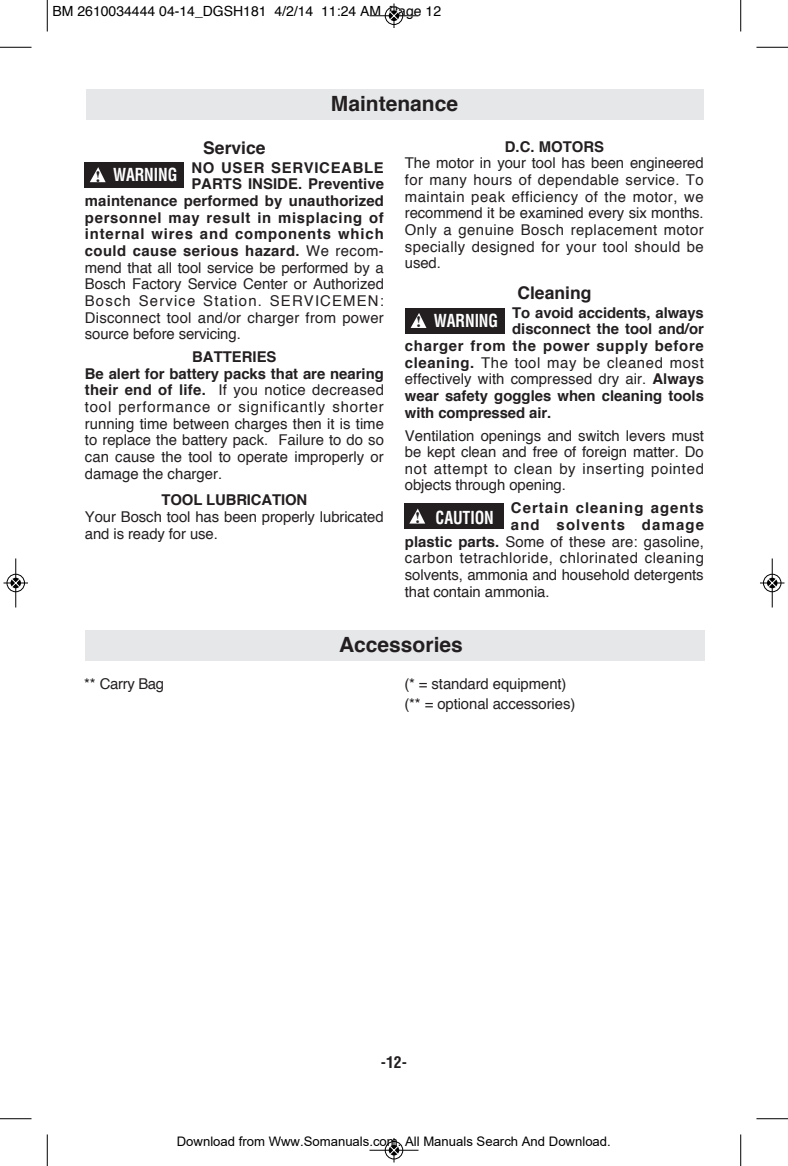
<style>
.page{position:relative;width:788px;height:1166px;background:#fff}
.page>*{position:absolute;margin:0;border:0;box-sizing:border-box;transform-origin:0 0}
.t1{font:700 21px "Helvetica";color:#231f20}
.t2{font:700 condensed 17.5px "Helvetica";letter-spacing:-.005em;color:#fff;scale:.9 1}
.t3{font:700 17.5px "Helvetica";color:#231f20}
.t4{font:700 condensed 15.75px "Helvetica";color:#231f20}
.t5{font:14.88px/16.6px "Helvetica";color:#231f20}
.t6{font:700 14.88px "Helvetica";letter-spacing:.03em;color:#231f20}
.t7{font:700 14.88px "Helvetica";color:#231f20}
.t8{font:700 14.88px "Helvetica";letter-spacing:-.005em;color:#231f20}
.t9{font:14.88px "Helvetica";letter-spacing:.035em;color:#231f20}
.t10{font:700 14.88px "Helvetica";letter-spacing:.01em;color:#231f20}
.t11{font:14.88px "Helvetica";letter-spacing:.04em;color:#231f20}
.t12{font:700 14.88px "Helvetica";letter-spacing:.055em;color:#231f20}
.t13{font:14.88px "Helvetica";letter-spacing:.08em;color:#231f20}
.t14{font:700 14.88px "Helvetica";letter-spacing:.005em;color:#231f20}
.t15{font:700 14.88px "Helvetica";letter-spacing:.07em;color:#231f20}
.t16{font:700 14.88px "Helvetica";letter-spacing:.08em;color:#231f20}
.t17{font:700 14.88px "Helvetica";letter-spacing:-.01em;color:#231f20}
.t18{font:14.88px "Helvetica";letter-spacing:-.02em;color:#231f20}
.t19{font:14px "Helvetica";color:#000}
.t20{font:13.12px "Arial";color:#000}
.s1{font-weight:400}
.s2{font-weight:700}
.s3{font-family:"Times";font-stretch:normal;font-size:15.75px;color:#231f20}
</style>
<div class="page">
<div style="left:86px;top:89px;width:617px;height:30px;background:#e6e7e9"></div>
<div style="left:84px;top:162px;width:100px;height:26px;background:#231f20"></div>
<svg style="left:90px;top:167px;width:16px;height:15px"></svg>
<div style="left:405px;top:308px;width:100px;height:25px;background:#231f20"></div>
<svg style="left:410px;top:313px;width:16px;height:15px"></svg>
<div style="left:404px;top:503px;width:100px;height:26px;background:#231f20"></div>
<svg style="left:409px;top:508px;width:16px;height:15px"></svg>
<div style="left:85px;top:630px;width:619px;height:30px;background:#e6e7e9"></div>
<hr style="left:47px;top:0;width:1px;height:32px;background:#000">
<hr style="left:0;top:47px;width:32px;height:1px;background:#000">
<hr style="left:740px;top:0;width:1px;height:32px;background:#000">
<hr style="left:756px;top:47px;width:32px;height:1px;background:#000">
<hr style="left:47px;top:1134px;width:1px;height:32px;background:#000">
<hr style="left:0;top:1118px;width:32px;height:1px;background:#000">
<hr style="left:740px;top:1134px;width:1px;height:32px;background:#000">
<hr style="left:756px;top:1118px;width:32px;height:1px;background:#000">
<div style="left:384px;top:6px;width:19px;height:19px;border:1px solid #fff;border-radius:50%"></div>
<hr style="left:369px;top:15px;width:49px;height:1px;background:#000">
<div style="left:385px;top:7px;width:18px;height:18px;border:1px solid #000;border-radius:50%"></div>
<svg style="left:389px;top:4px;width:9px;height:24px"></svg>
<div style="left:384px;top:1140px;width:19px;height:19px;border:1px solid #fff;border-radius:50%"></div>
<hr style="left:369px;top:1149px;width:49px;height:1px;background:#000">
<div style="left:385px;top:1141px;width:18px;height:18px;border:1px solid #000;border-radius:50%"></div>
<svg style="left:389px;top:1138px;width:9px;height:24px"></svg>
<div style="left:6px;top:573px;width:19px;height:19px;border:1px solid #fff;border-radius:50%"></div>
<hr style="left:15px;top:558px;width:1px;height:49px;background:#000">
<div style="left:7px;top:574px;width:18px;height:18px;border:1px solid #000;border-radius:50%"></div>
<svg style="left:4px;top:578px;width:24px;height:9px"></svg>
<div style="left:762px;top:573px;width:19px;height:19px;border:1px solid #fff;border-radius:50%"></div>
<hr style="left:771px;top:558px;width:1px;height:49px;background:#000">
<div style="left:763px;top:574px;width:18px;height:18px;border:1px solid #000;border-radius:50%"></div>
<svg style="left:760px;top:578px;width:24px;height:9px"></svg>
<p class="t19" style="left:52px;top:5px;width:390px">BM 2610034444 04-14_DGSH181 4/2/14 11:24 AM Page 12</p>
<h1 class="t1" style="left:331px;top:95px;width:129px">Maintenance</h1>
<p class="t3" style="left:203px;top:140px;width:64px">Service</p>
<p class="t6" style="left:191px;top:161px;width:194px">NO USER SERVICEABLE</p>
<p class="t14" style="left:191px;top:178px;width:194px">PARTS INSIDE. Preventive</p>
<p class="t10" style="left:85px;top:195px;width:300px">maintenance performed by un au thorized</p>
<p class="t6" style="left:85px;top:211px;width:300px">personnel may result in misplacing of</p>
<p class="t12" style="left:85px;top:228px;width:300px">internal wires and components which</p>
<p class="t6" style="left:85px;top:244px;width:300px">could cause serious hazard. <span class="s1">We recom -</span></p>
<p class="t5" style="left:85px;top:260px;width:300px">mend that all tool service be performed by a</p>
<p class="t5" style="left:85px;top:277px;width:300px">Bosch Factory Service Center or Authorized</p>
<p class="t13" style="left:85px;top:294px;width:300px">Bosch Service Station. SERVICE MEN:</p>
<p class="t5" style="left:85px;top:310px;width:300px">Disconnect tool and/or charger from power</p>
<p class="t5" style="left:85px;top:327px;width:157px">source before servicing.</p>
<p class="t5" style="left:85px;top:350px;width:300px;text-indent:107px"><span class="s2">BATTERIES<br>Be alert for battery packs that are nearing their end of life.</span> If you notice decreased tool performance or significantly shorter running time between charges then it is time to replace the battery pack. Failure to do so can cause the tool to operate improperly or damage the charger.</p>
<p class="t17" style="left:162px;top:494px;width:147px">TOOL LUBRICATION</p>
<p class="t5" style="left:85px;top:509px;width:300px">Your Bosch tool has been properly lubricated and is ready for use.</p>
<p class="t2" style="left:95px;top:164px;width:92px"><span class="s3">!</span> WARNING</p>
<p class="t6" style="left:505px;top:140px;width:101px">D.C. MOTORS</p>
<p class="t5" style="left:405px;top:156px;width:300px;text-align:justify">The motor in your tool has been engineered for many hours of dependable service. To maintain peak efficiency of the motor, we recommend it be examined every six months.<br>Only a genuine Bosch replacement motor specially designed for your tool should be used.</p>
<p class="t3" style="left:517px;top:285px;width:75px">Cleaning</p>
<p class="t8" style="left:512px;top:306px;width:193px">To avoid accidents, always</p>
<p class="t7" style="left:512px;top:323px;width:193px">disconnect the tool and/or</p>
<p class="t6" style="left:405px;top:339px;width:300px">charger from the power supply before</p>
<p class="t11" style="left:405px;top:356px;width:300px"><span class="s2">cleaning.</span> The tool may be cleaned most</p>
<p class="t5" style="left:405px;top:372px;width:300px">effectively with com pressed dry air. <span class="s2">Always</span></p>
<p class="t7" style="left:405px;top:389px;width:300px">wear safety goggles when cleaning tools</p>
<p class="t8" style="left:405px;top:406px;width:148px">with compressed air.</p>
<p class="t5" style="left:405px;top:428px;width:300px;text-align:justify">Ventilation openings and switch levers must be kept clean and free of foreign matter. Do not attempt to clean by inserting pointed objects through opening.</p>
<p class="t15" style="left:511px;top:502px;width:194px">Certain cleaning agents</p>
<p class="t16" style="left:511px;top:518px;width:194px">and solvents damage</p>
<p class="t5" style="left:405px;top:534px;width:300px"><span class="s2">plastic parts.</span> Some of these are: gasoline,</p>
<p class="t9" style="left:405px;top:552px;width:300px">car bon tetrachloride, chlorinated cleaning</p>
<p class="t5" style="left:405px;top:567px;width:300px">solvents, ammonia and household detergents</p>
<p class="t5" style="left:405px;top:584px;width:146px">that contain ammonia.</p>
<p class="t2" style="left:416px;top:311px;width:92px"><span class="s3">!</span> WARNING</p>
<p class="t2" style="left:415px;top:507px;width:89px"><span class="s3">!</span> CAUTION</p>
<h1 class="t1" style="left:339px;top:636px;width:125px">Accessories</h1>
<p class="t18" style="left:84px;top:677px;width:82px">** Carry Bag</p>
<p class="t5" style="left:404px;top:674px;width:172px;line-height:20.5px">(* = standard equipment) (** = optional accessories)</p>
<p class="t4" style="left:381px;top:1052px;width:28px">-12-</p>
<p class="t20" style="left:177px;top:1133px;width:435px">Download from Www.Somanuals.com. All Manuals Search And Download.</p>
</div>
